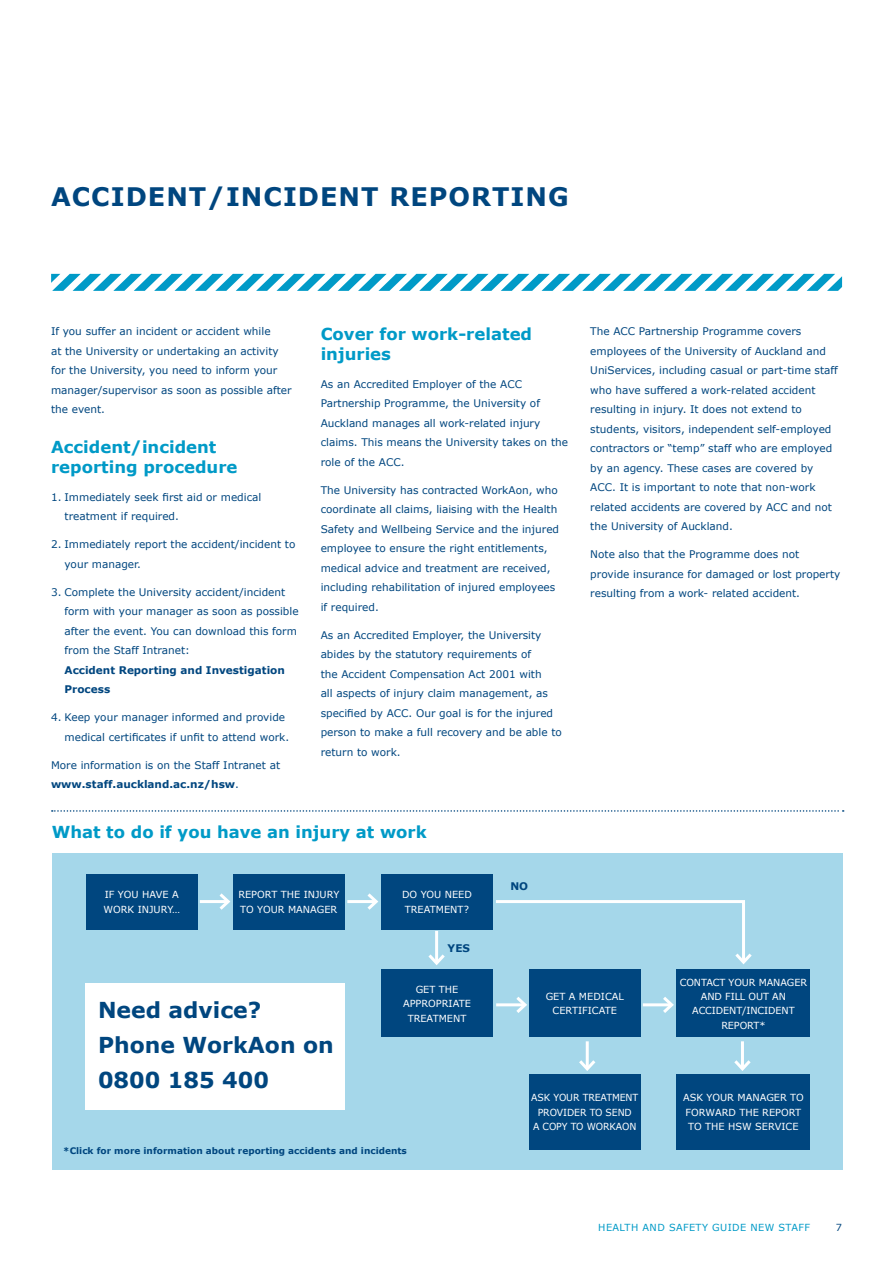
<style>
.page{position:relative;width:893px;height:1263px;background:#fff}
.page>*{position:absolute;margin:0;border:0;box-sizing:border-box;transform-origin:0 0}
.t1{font:700 25.5px "Verdana";letter-spacing:.04em;color:#00467f}
.t2{font:700 21.9px/34.8px "Verdana";color:#00467f}
.t3{font:700 16.5px/19.8px "Verdana";color:#009ac7}
.t4{font:10.5px/19.5px "Verdana";color:#00467f}
.t5{font:700 10.5px/19.5px "Verdana";color:#00467f}
.t6{font:9.75px/14.4px "Verdana";color:#fff}
.t7{font:9.75px/14.4px "Verdana";color:#fff;text-align:center;scale:.96 1}
.t8{font:9.75px "Verdana";letter-spacing:.04em;color:#009ac7}
.t9{font:9.75px "Verdana";color:#00467f}
.t10{font:700 9px "Verdana";color:#00467f}
.s1{font-weight:700}
</style>
<div class="page">
<div style="left:52px;top:853px;width:791px;height:316px;background:#a5d7ea"></div>
<div style="left:85px;top:984px;width:260px;height:126px;background:#fff"></div>
<svg style="left:52px;top:810px;width:792px;height:2px"></svg>
<hr style="left:200px;top:900px;width:28px;height:3px;background:#fff">
<svg style="left:219px;top:893px;width:12px;height:17px"></svg>
<hr style="left:347px;top:900px;width:29px;height:3px;background:#fff">
<svg style="left:367px;top:893px;width:11px;height:17px"></svg>
<hr style="left:496px;top:1003px;width:29px;height:3px;background:#fff">
<svg style="left:513px;top:997px;width:14px;height:16px"></svg>
<hr style="left:643px;top:1003px;width:29px;height:3px;background:#fff">
<svg style="left:660px;top:997px;width:14px;height:16px"></svg>
<hr style="left:435px;top:931px;width:3px;height:32px;background:#fff">
<svg style="left:428px;top:951px;width:17px;height:14px"></svg>
<hr style="left:586px;top:1041px;width:3px;height:28px;background:#fff">
<svg style="left:579px;top:1057px;width:17px;height:14px"></svg>
<hr style="left:741px;top:1041px;width:3px;height:28px;background:#fff">
<svg style="left:734px;top:1060px;width:17px;height:11px"></svg>
<svg style="left:496px;top:900px;width:256px;height:65px"></svg>
<svg style="left:51px;top:274px;width:791px;height:17px"></svg>
<div style="left:86px;top:874px;width:112px;height:55px;background:#00467f"></div>
<div style="left:233px;top:874px;width:112px;height:55px;background:#00467f"></div>
<div style="left:381px;top:874px;width:112px;height:55px;background:#00467f"></div>
<div style="left:381px;top:969px;width:112px;height:68px;background:#00467f"></div>
<div style="left:529px;top:969px;width:112px;height:68px;background:#00467f"></div>
<div style="left:529px;top:1074px;width:112px;height:76px;background:#00467f"></div>
<div style="left:677px;top:969px;width:133px;height:68px;background:#00467f"></div>
<div style="left:677px;top:1074px;width:133px;height:76px;background:#00467f"></div>
<h1 class="t1" style="left:51px;top:178px;width:519px">ACCIDENT/INCIDENT REPORTING</h1>
<p class="t4" style="left:51px;top:322px;width:242px">If you suffer an incident or accident while<br>at the University or undertaking an activity for the University, you need to inform your manager/supervisor as soon as possible after the event.</p>
<h3 class="t3" style="left:51px;top:436px;width:188px">Accident/incident reporting procedure</h3>
<p class="t4" style="left:65px;top:487px;width:198px;text-indent:-14px">1. Immediately seek first aid or medical treatment if required.</p>
<p class="t4" style="left:65px;top:535px;width:232px;text-indent:-14px">2. Immediately report the accident/incident to your manager.</p>
<p class="t4" style="left:65px;top:582px;width:236px;text-indent:-14px">3. Complete the University accident/incident form with your manager as soon as possible after the event. You can download this form from the Staff Intranet:</p>
<p class="t5" style="left:65px;top:660px;width:222px">Accident Reporting and Investigation<br>Process</p>
<p class="t4" style="left:65px;top:708px;width:226px;text-indent:-14px">4. Keep your manager informed and provide medical certificates if unfit to attend work.</p>
<p class="t4" style="left:51px;top:755px;width:231px">More information is on the Staff Intranet at <span class="s1">www.staff.auckland.ac.nz/hsw</span>.</p>
<h3 class="t3" style="left:321px;top:324px;width:213px">Cover for work-related injuries</h3>
<p class="t4" style="left:321px;top:374px;width:249px">As an Accredited Employer of the ACC Partnership Programme, the University of Auckland manages all work-related injury claims. This means the University takes on the role of the ACC.</p>
<p class="t4" style="left:321px;top:480px;width:240px">The University has contracted WorkAon, who coordinate all claims, liaising with the Health Safety and Wellbeing Service and the injured employee to ensure the right entitlements, medical advice and treatment are received, including rehabilitation of injured employees if required.</p>
<p class="t4" style="left:321px;top:625px;width:243px">As an Accredited Employer, the University abides by the statutory requirements of<br>the Accident Compensation Act 2001 with<br>all aspects of injury claim management, as specified by ACC. Our goal is for the injured person to make a full recovery and be able to return to work.</p>
<h3 class="t3" style="left:52px;top:822px;width:377px">What to do if you have an injury at work</h3>
<p class="t6" style="left:103px;top:888px;width:78px">IF YOU HAVE A<br>WORK INJURY…</p>
<p class="t6" style="left:238px;top:888px;width:103px">REPORT THE INJURY<br>TO YOUR MANAGER</p>
<p class="t6" style="left:402px;top:888px;width:71px">DO YOU NEED<br>TREATMENT?</p>
<p class="t5" style="left:448px;top:938px;width:24px">YES</p>
<p class="t5" style="left:510px;top:876px;width:19px">NO</p>
<p class="t4" style="left:590px;top:322px;width:249px">The ACC Partnership Programme covers employees of the University of Auckland and UniServices, including casual or part-time staff who have suffered a work-related accident resulting in injury. It does not extend to students, visitors, independent self-employed contractors or “temp” staff who are employed by an agency. These cases are covered by ACC. It is important to note that non-work related accidents are covered by ACC and not the University of Auckland.</p>
<p class="t4" style="left:590px;top:545px;width:251px">Note also that the Programme does not provide insurance for damaged or lost property resulting from a work- related accident.</p>
<h2 class="t2" style="left:98px;top:992px;width:237px">Need advice?<br>Phone WorkAon on<br>0800 185 400</h2>
<p class="t6" style="left:403px;top:982px;width:69px;text-align:center">GET THE<br>APPROPRIATE<br>TREATMENT</p>
<p class="t6" style="left:546px;top:989px;width:80px;text-align:center">GET A MEDICAL<br>CERTIFICATE</p>
<p class="t7" style="left:531px;top:1091px;width:113px">ASK YOUR TREATMENT<br>PROVIDER TO SEND<br>A COPY TO WORKAON</p>
<p class="t10" style="left:63px;top:1144px;width:345px">*Click for more information about reporting accidents and incidents</p>
<p class="t6" style="left:680px;top:975px;width:129px;text-align:center">CONTACT YOUR MANAGER<br>AND FILL OUT AN<br>ACCIDENT/INCIDENT<br>REPORT*</p>
<p class="t6" style="left:683px;top:1091px;width:122px">ASK YOUR MANAGER TO<br>FORWARD THE REPORT<br>TO THE HSW SERVICE</p>
<p class="t8" style="left:598px;top:1221px;width:213px">HEALTH AND SAFETY GUIDE NEW STAFF</p>
<p class="t9" style="left:836px;top:1221px;width:8px">7</p>
</div>
